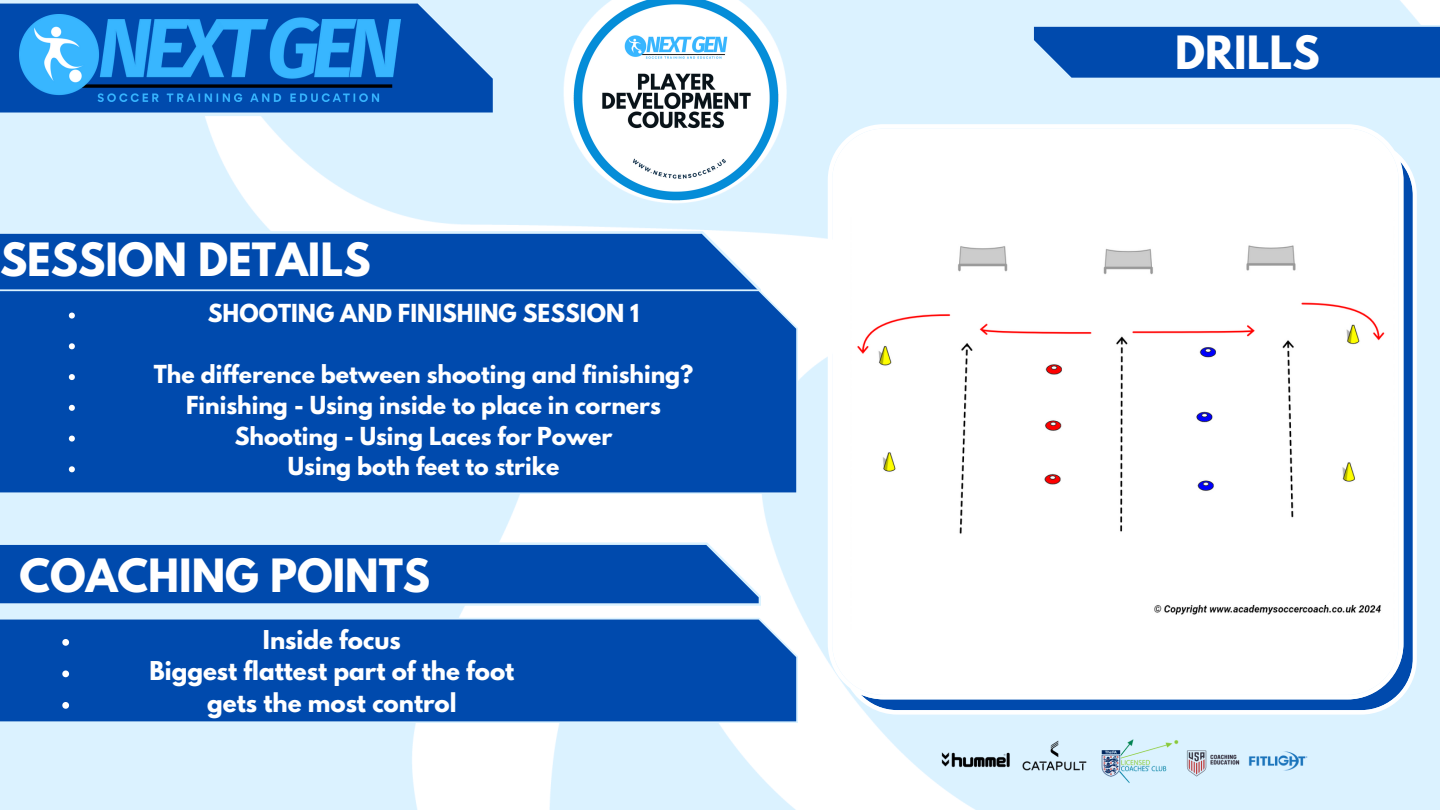
<style>
.page{position:relative;width:1440px;height:810px;background:#fff}
.page>*{position:absolute;margin:0;border:0;box-sizing:border-box;transform-origin:0 0}
.t1{font:700 40.6px "League Spartan";color:#fff}
.t2{font:700 23px "League Spartan";color:#fff}
.t3{font:700 22px "League Spartan";color:#fff}
</style>
<div class="page">
<svg style="left:0;top:0;width:496px;height:116px;fill:#004aad"></svg>
<img style="left:20px;top:15px;width:381px;height:87px">
<svg style="left:828px;top:124px;width:589px;height:591px"></svg>
<img style="left:934px;top:648px;width:377px;height:162px">
<svg style="left:1032px;top:25px;width:408px;height:54px;fill:#004aad"></svg>
<svg style="left:0;top:231px;width:761px;height:58px;fill:#004aad"></svg>
<svg style="left:0;top:542px;width:761px;height:64px;fill:#004aad"></svg>
<div style="left:0;top:289px;width:798px;height:205px;background:#004aad"></div>
<div style="left:0;top:618px;width:798px;height:105px;background:#004aad"></div>
<img style="left:567px;top:0;width:219px;height:208px">
<img style="left:851px;top:218px;width:543px;height:411px">
<svg style="left:69px;top:313px;width:6px;height:6px"></svg>
<svg style="left:69px;top:343px;width:6px;height:6px"></svg>
<svg style="left:69px;top:374px;width:6px;height:6px"></svg>
<svg style="left:69px;top:405px;width:6px;height:6px"></svg>
<svg style="left:69px;top:436px;width:6px;height:6px"></svg>
<svg style="left:69px;top:466px;width:6px;height:6px"></svg>
<svg style="left:62px;top:639px;width:7px;height:7px"></svg>
<svg style="left:62px;top:670px;width:7px;height:7px"></svg>
<svg style="left:62px;top:702px;width:7px;height:7px"></svg>
<p class="t1" style="left:0;top:240px;width:372px">SESSION DETAILS</p>
<p class="t3" style="left:208px;top:302px;width:433px">SHOOTING AND FINISHING SESSION 1</p>
<p class="t3" style="left:154px;top:363px;width:541px">The difference between shooting and finishing?</p>
<p class="t3" style="left:186px;top:394px;width:476px">Finishing - Using inside to place in corners</p>
<p class="t3" style="left:235px;top:425px;width:379px">Shooting - Using Laces for Power</p>
<p class="t3" style="left:288px;top:456px;width:273px">Using both feet to strike</p>
<p class="t1" style="left:20px;top:556px;width:412px">COACHING POINTS</p>
<p class="t2" style="left:263px;top:628px;width:139px">Inside focus</p>
<p class="t2" style="left:149px;top:660px;width:366px">Biggest flattest part of the foot</p>
<p class="t2" style="left:207px;top:691px;width:251px">gets the most control</p>
<p class="t1" style="left:1175px;top:32px;width:146px">DRILLS</p>
</div>
